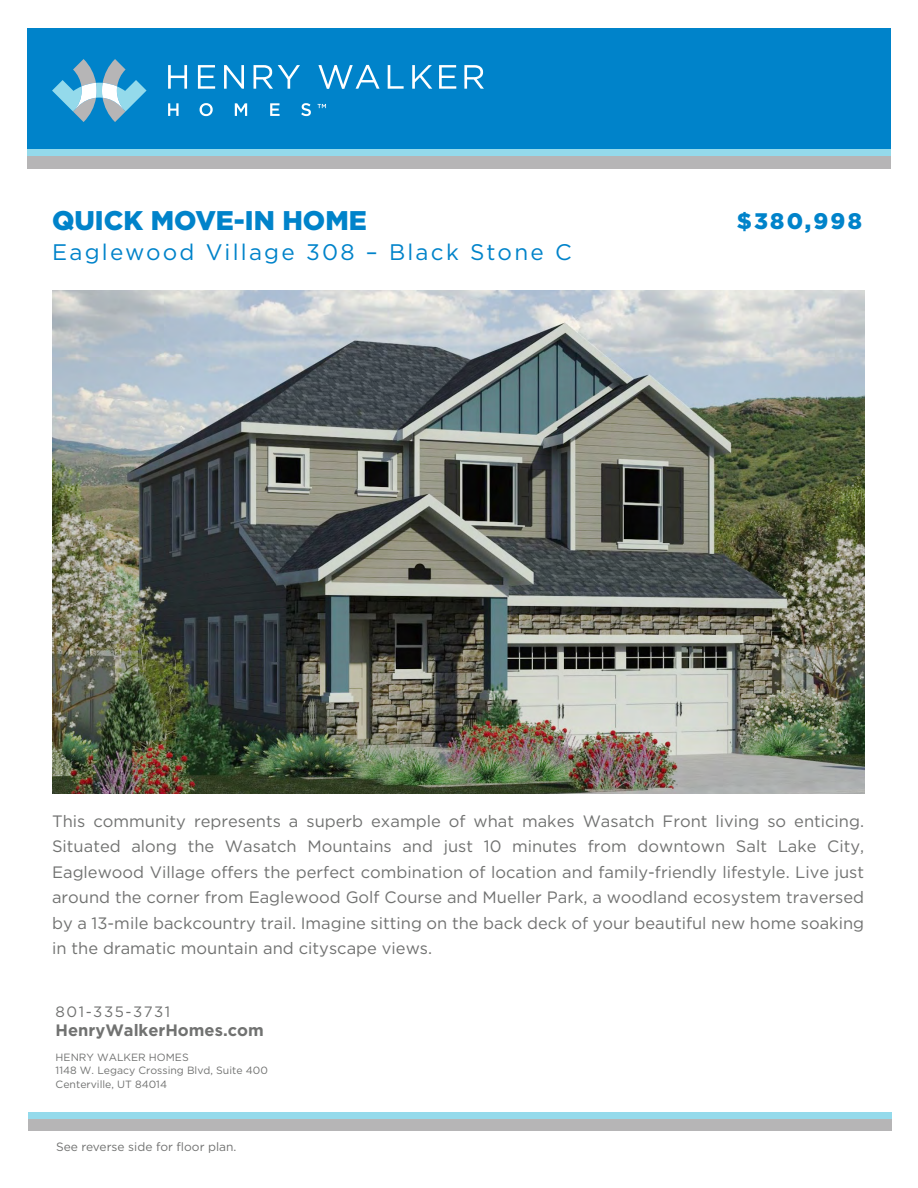
<style>
.page{position:relative;width:918px;height:1188px;background:#fff}
.page>*{position:absolute;margin:0;border:0;box-sizing:border-box;transform-origin:0 0}
.t1{font:900 27px "Gotham HTF";color:#0083ca}
.t2{font:22.5px "Gotham HTF";letter-spacing:.1em;color:#0083ca}
.t3{font:900 22.5px "Gotham HTF";letter-spacing:.1em;color:#0083ca}
.t4{font:16.5px/25.5px "Gotham HTF";color:#717271;text-align:justify}
.t5{font:700 16.5px "Gotham HTF";color:#717271}
.t6{font:15px "Gotham HTF";letter-spacing:.1em;color:#717271}
.t7{font:12px "Gotham HTF";color:#717271}
.t8{font:10.5px/13.5px "Gotham HTF";color:#717271}
</style>
<div class="page">
<div style="left:28px;top:1117px;width:864px;height:13px;background:#b6b5b6"></div>
<div style="left:28px;top:1113px;width:864px;height:6px;background:#94daeb"></div>
<div style="left:27px;top:28px;width:864px;height:134px;background:#0083ca"></div>
<div style="left:27px;top:156px;width:864px;height:13px;background:#b6b5b6"></div>
<div style="left:27px;top:150px;width:864px;height:6px;background:#94daeb"></div>
<svg style="left:52px;top:59px;width:95px;height:63px"></svg>
<svg style="left:168px;top:65px;width:19px;height:24px"></svg>
<svg style="left:198px;top:65px;width:17px;height:24px"></svg>
<svg style="left:224px;top:65px;width:20px;height:24px"></svg>
<svg style="left:254px;top:65px;width:46px;height:24px"></svg>
<svg style="left:318px;top:65px;width:62px;height:24px"></svg>
<svg style="left:388px;top:65px;width:16px;height:24px"></svg>
<svg style="left:412px;top:65px;width:20px;height:24px"></svg>
<svg style="left:439px;top:65px;width:17px;height:24px"></svg>
<svg style="left:464px;top:65px;width:20px;height:24px"></svg>
<svg style="left:168px;top:103px;width:11px;height:13px"></svg>
<svg style="left:200px;top:103px;width:13px;height:13px"></svg>
<svg style="left:235px;top:103px;width:12px;height:13px"></svg>
<svg style="left:270px;top:103px;width:10px;height:13px"></svg>
<svg style="left:301px;top:103px;width:10px;height:13px"></svg>
<svg style="left:318px;top:104px;width:8px;height:4px"></svg>
<img style="left:52px;top:291px;width:812px;height:502px">
<h1 class="t1" style="left:52px;top:205px;width:316px">QUICK MOVE-IN HOME</h1>
<h2 class="t2" style="left:52px;top:240px;width:521px">Eaglewood Village 308 – Black Stone C</h2>
<h2 class="t3" style="left:737px;top:209px;width:127px">$380,998</h2>
<p class="t4" style="left:52px;top:808px;width:814px">This community represents a superb example of what makes Wasatch Front living so enticing.<br>Situated along the Wasatch Mountains and just 10 minutes from downtown Salt Lake City, Eaglewood Village offers the perfect combination of location and family-friendly lifestyle. Live just around the corner from Eaglewood Golf Course and Mueller Park, a woodland ecosystem traversed by a 13-mile backcountry trail. Imagine sitting on the back deck of your beautiful new home soaking in the dramatic mountain and cityscape views.</p>
<p class="t6" style="left:56px;top:1003px;width:116px">801-335-3731</p>
<p class="t5" style="left:56px;top:1021px;width:210px">HenryWalkerHomes.com</p>
<p class="t8" style="left:56px;top:1050px;width:214px">HENRY WALKER HOMES<br>1148 W. Legacy Crossing Blvd, Suite 400<br>Centerville, UT 84014</p>
<p class="t7" style="left:56px;top:1140px;width:182px">See reverse side for floor plan.</p>
</div>
